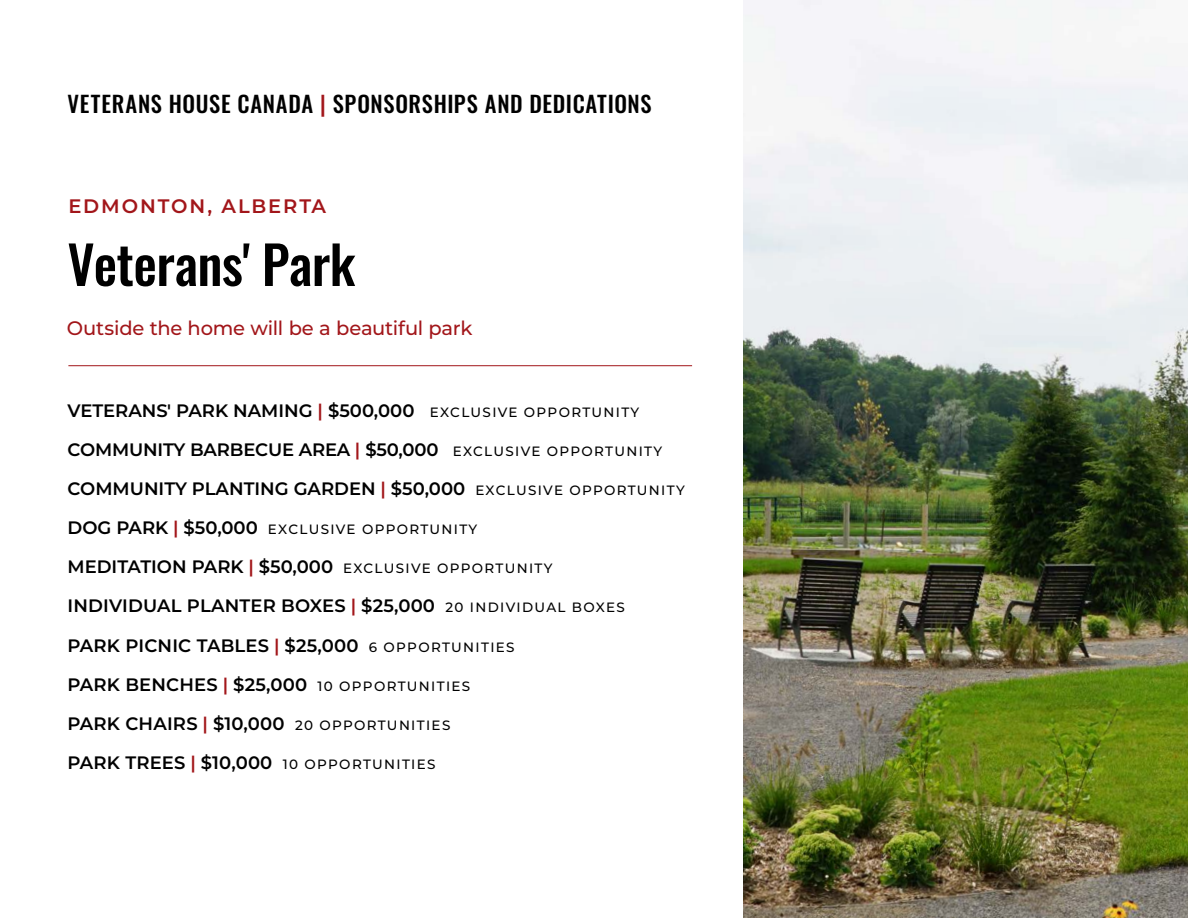
<style>
.page{position:relative;width:1188px;height:918px;background:#fff}
.page>*{position:absolute;margin:0;border:0;box-sizing:border-box;transform-origin:0 0}
.t1{font:52.5px "Oswald";letter-spacing:-.01em;color:#000}
.t2{font:22.5px "Oswald";letter-spacing:.03em;color:#000}
.t3{font:500 19.5px "Montserrat";letter-spacing:-.01em;color:#a2161a}
.t4{font:600 19.5px "Montserrat";letter-spacing:.095em;color:#a2161a}
.t5{font:600 18px/39.2px "Montserrat";color:#000}
.t6{font:500 13.5px "Montserrat";letter-spacing:.095em;color:#000}
.s1{color:#a2161a}
.s2{font-weight:500;font-size:13.5px}
.s3{font-weight:600;font-size:18px}
.s4{font-weight:600;font-size:18px;color:#a2161a}
</style>
<div class="page">
<img style="left:743px;top:0;width:445px;height:918px">
<hr style="left:68px;top:365px;width:624px;height:1px;background:#a2161a">
<p class="t2" style="left:68px;top:84px;width:586px">VETERANS HOUSE CANADA <span class="s1">|</span> SPONSORSHIPS AND DEDICATIONS</p>
<p class="t4" style="left:68px;top:192px;width:259px">EDMONTON, ALBERTA</p>
<h1 class="t1" style="left:68px;top:218px;width:289px">Veterans' Park</h1>
<p class="t3" style="left:67px;top:315px;width:407px">Outside the home will be a beautiful park</p>
<p class="t5" style="left:68px;top:390px;width:619px">VETERANS' PARK NAMING <span class="s1">|</span> $500,000 <span class="s2">EXCLUSIVE OPPORTUNITY<br></span>COMMUNITY BARBECUE AREA <span class="s1">|</span> $50,000 <span class="s2">EXCLUSIVE OPPORTUNITY<br></span>COMMUNITY PLANTING GARDEN <span class="s1">|</span> $50,000 <span class="s2">EXCLUSIVE OPPORTUNITY</span></p>
<p class="t6" style="left:68px;top:520px;width:411px"><span class="s3">DOG PARK</span> <span class="s4">|</span> <span class="s3">$50,000</span> EXCLUSIVE OPPORTUNITY</p>
<p class="t5" style="left:68px;top:547px;width:559px">MEDITATION PARK <span class="s1">|</span> $50,000 <span class="s2">EXCLUSIVE OPPORTUNITY </span>INDIVIDUAL PLANTER BOXES <span class="s1">|</span> $25,000 <span class="s2">20 INDIVIDUAL BOXES </span>PARK PICNIC TABLES <span class="s1">|</span> $25,000 <span class="s2">6 OPPORTUNITIES<br></span>PARK BENCHES <span class="s1">|</span> $25,000 <span class="s2">10 OPPORTUNITIES<br></span>PARK CHAIRS <span class="s1">|</span> $10,000 <span class="s2">20 OPPORTUNITIES<br></span>PARK TREES <span class="s1">|</span> $10,000 <span class="s2">10 OPPORTUNITIES</span></p>
</div>
